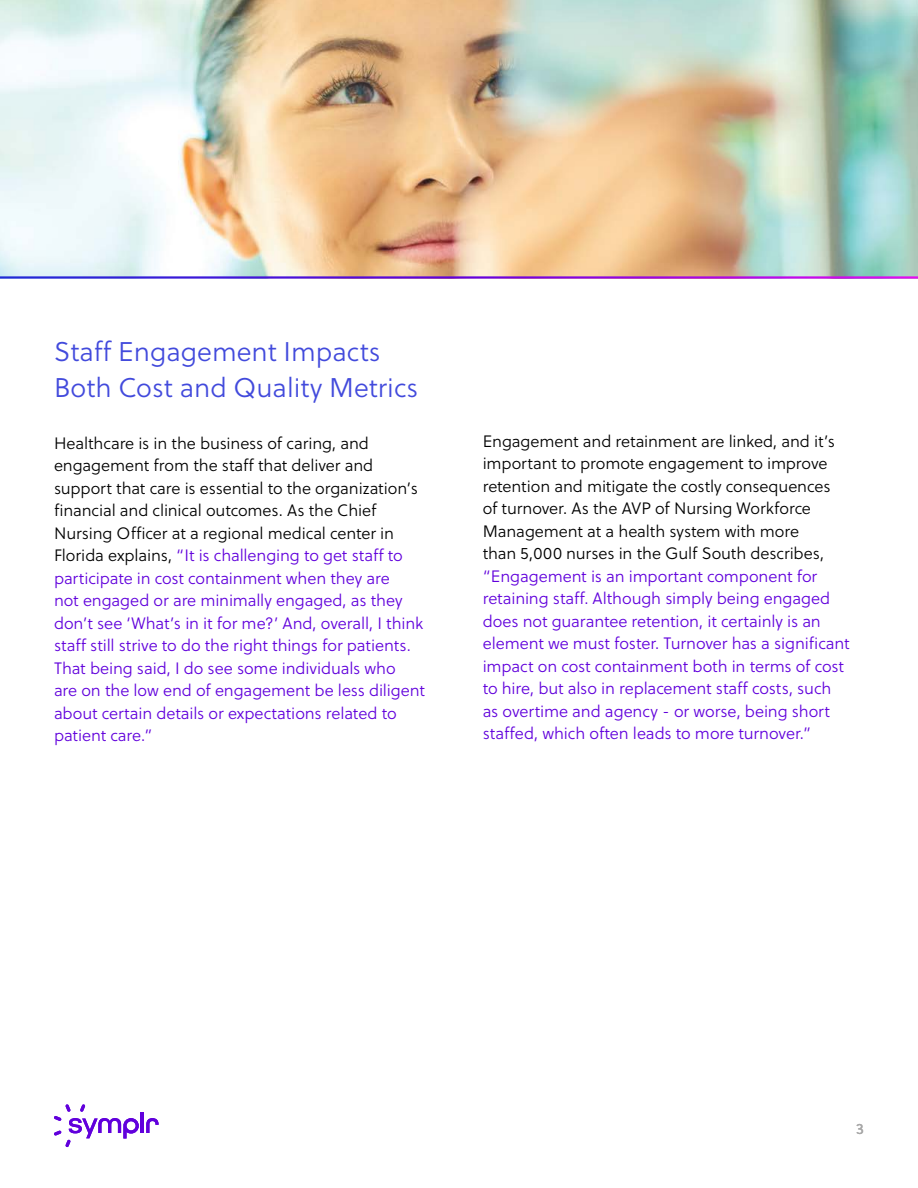
<style>
.page{position:relative;width:918px;height:1188px;background:#fff}
.page>*{position:absolute;margin:0;border:0;box-sizing:border-box;transform-origin:0 0}
.t1{font:27px/36px "Soleil Lt";color:#424adc}
.t2{font:16.5px/22.5px "Soleil Lt";letter-spacing:-.005em;color:#6100dc}
.t3{font:16.5px/22.5px "Soleil Lt";letter-spacing:-.005em;color:#000}
.t4{font:15px "Soleil";color:#a8a8a8}
.s1{color:#000}
</style>
<div class="page">
<img style="left:0;top:0;width:918px;height:276px">
<hr style="left:141px;top:1113px;width:3px;height:20px;background:#6100dc">
<svg style="left:146px;top:1118px;width:13px;height:15px"></svg>
<svg style="left:54px;top:1104px;width:85px;height:43px"></svg>
<h1 class="t1" style="left:54px;top:334px;width:366px">Staff Engagement Impacts<br>Both Cost and Quality Metrics</h1>
<p class="t2" style="left:54px;top:432px;width:372px"><span class="s1">Healthcare is in the business of caring, and engagement from the staff that deliver and support that care is essential to the organization’s financial and clinical outcomes. As the Chief Nursing Officer at a regional medical center in Florida explains,</span> “It is challenging to get staff to participate in cost containment when they are<br>not engaged or are minimally engaged, as they don’t see ‘What’s in it for me?’ And, overall, I think staff still strive to do the right things for patients.<br>That being said, I do see some individuals who<br>are on the low end of engagement be less diligent about certain details or expectations related to patient care.”</p>
<p class="t3" style="left:483px;top:430px;width:354px">Engagement and retainment are linked, and it’s important to promote engagement to improve retention and mitigate the costly consequences of turnover. As the AVP of Nursing Workforce Management at a health system with more than 5,000 nurses in the Gulf South describes,</p>
<p class="t2" style="left:483px;top:565px;width:368px">“Engagement is an important component for retaining staff. Although simply being engaged does not guarantee retention, it certainly is an element we must foster. Turnover has a significant impact on cost containment both in terms of cost to hire, but also in replacement staff costs, such as overtime and agency - or worse, being short staffed, which often leads to more turnover.”</p>
<p class="t4" style="left:856px;top:1119px;width:9px">3</p>
</div>
